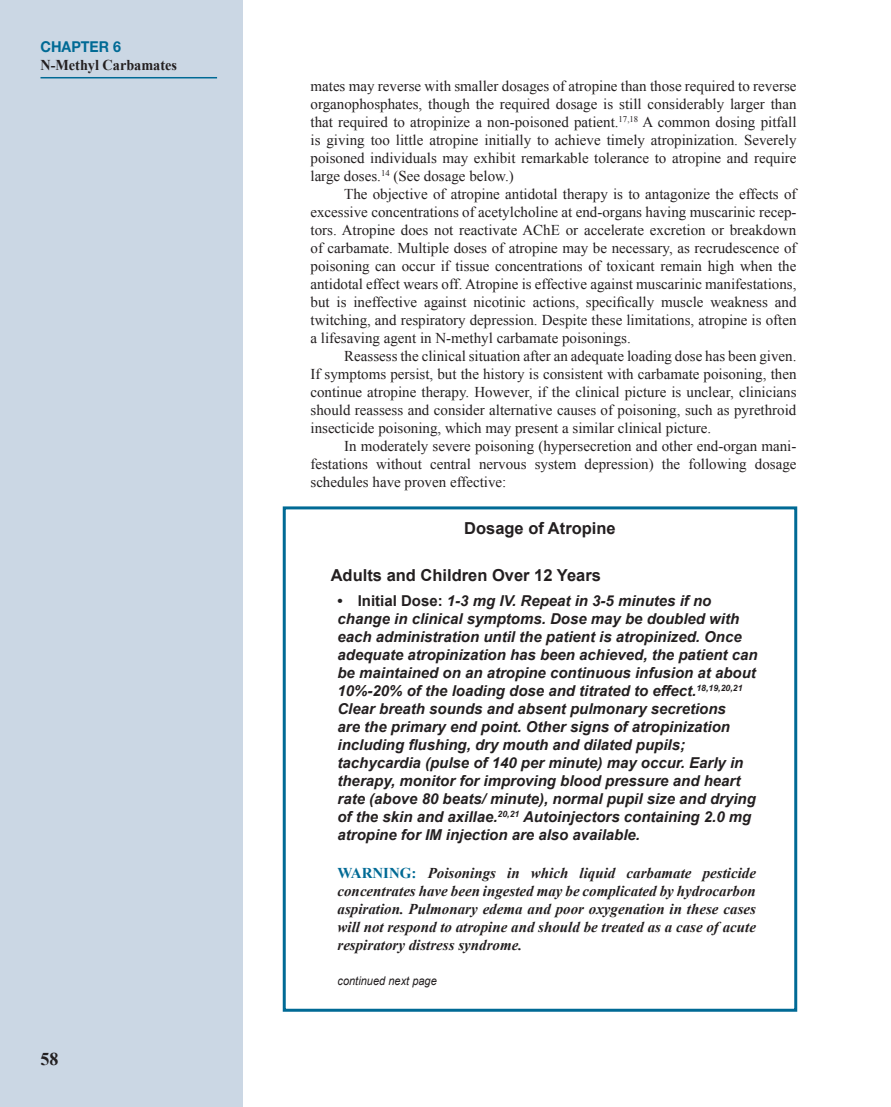
<style>
.page{position:relative;width:891px;height:1107px;background:#fff}
.page>*{position:absolute;margin:0;border:0;box-sizing:border-box;transform-origin:0 0}
.t1{font:700 18px "Times New Roman";color:#231f20}
.t2{font:700 16.5px "Arial";color:#231f20}
.t3{font:15px/18px "Times New Roman";color:#231f20;text-align:justify}
.t4{font:italic 700 15px/18px "Arial";color:#231f20}
.t5{font:italic 700 15px/18px "Times New Roman";color:#231f20;text-align:justify}
.t6{font:700 15px "Times New Roman";color:#231f20;scale:.95 1}
.t7{font:700 15px "Helvetica Neue";color:#006a95;scale:.95 1}
.t8{font:italic 12px "Arial";color:#231f20;scale:.92 1}
.s1{font-style:normal}
.s2{font-style:normal;color:#006a95}
</style>
<div class="page">
<div style="left:0;top:0;width:243px;height:1107px;background:#cbd7e4"></div>
<div style="left:283px;top:506px;width:514px;height:506px;border:3px solid #006a95"></div>
<hr style="left:40px;top:77px;width:177px;height:1px;background:#006a95">
<p class="t7" style="left:40px;top:38px;width:86px">CHAPTER 6</p>
<p class="t6" style="left:40px;top:55px;width:145px">N-Methyl Carbamates</p>
<p class="t1" style="left:40px;top:1047px;width:19px">58</p>
<p class="t3" style="left:310px;top:77px;width:488px">mates may reverse with smaller dosages of atropine than those required to reverse organophosphates, though the required dosage is still considerably larger than that required to atropinize a non-poisoned patient.<sup>17,18</sup> A common dosing pitfall is giving too little atropine initially to achieve timely atropinization. Severely poisoned individuals may exhibit remarkable tolerance to atropine and require large doses.<sup>14</sup> (See dosage below.)</p>
<p class="t3" style="left:310px;top:185px;width:488px;text-indent:34px">The objective of atropine antidotal therapy is to antagonize the effects of excessive concentrations of acetylcholine at end-organs having muscarinic recep&shy;tors. Atropine does not reactivate AChE or accelerate excretion or breakdown of carbamate. Multiple doses of atropine may be necessary, as recrudescence of poisoning can occur if tissue concentrations of toxicant remain high when the antidotal effect wears off. Atropine is effective against muscarinic manifestations, but is ineffective against nicotinic actions, specifically muscle weakness and twitching, and respiratory depression. Despite these limitations, atropine is often a lifesaving agent in N-methyl carbamate poisonings.</p>
<p class="t3" style="left:310px;top:347px;width:488px;text-indent:34px">Reassess the clinical situation after an adequate loading dose has been given.<br>If symptoms persist, but the history is consistent with carbamate poisoning, then continue atropine therapy. However, if the clinical picture is unclear, clinicians should reassess and consider alternative causes of poisoning, such as pyrethroid insecticide poisoning, which may present a similar clinical picture.</p>
<p class="t3" style="left:310px;top:437px;width:488px;text-indent:34px">In moderately severe poisoning (hypersecretion and other end-organ mani&shy;festations without central nervous system depression) the following dosage schedules have proven effective:</p>
<p class="t2" style="left:464px;top:517px;width:153px">Dosage of Atropine</p>
<p class="t2" style="left:331px;top:564px;width:272px">Adults and Children Over 12 Years</p>
<p class="t4" style="left:338px;top:592px;width:422px"><span class="s1">• Initial Dose:</span> 1-3 mg IV. Repeat in 3-5 minutes if no change in clinical symptoms. Dose may be doubled with each administration until the patient is atropinized. Once adequate atropinization has been achieved, the patient can be maintained on an atropine continuous infusion at about 10%-20% of the loading dose and titrated to effect.<sup>18,19,20,21<br></sup>Clear breath sounds and absent pulmonary secretions<br>are the primary end point. Other signs of atropinization including flushing, dry mouth and dilated pupils; tachycardia (pulse of 140 per minute) may occur. Early in therapy, monitor for improving blood pressure and heart rate (above 80 beats/ minute), normal pupil size and drying of the skin and axillae.<sup>20,21</sup> Autoinjectors containing 2.0 mg atropine for IM injection are also available.</p>
<p class="t5" style="left:338px;top:864px;width:420px"><span class="s2">WARNING:</span> Poisonings in which liquid carbamate pesticide concentrates have been ingested may be complicated by hydrocarbon aspiration. Pulmonary edema and poor oxygenation in these cases will not respond to atropine and should be treated as a case of acute respiratory distress syndrome.</p>
<p class="t8" style="left:338px;top:973px;width:110px">continued next page</p>
</div>
